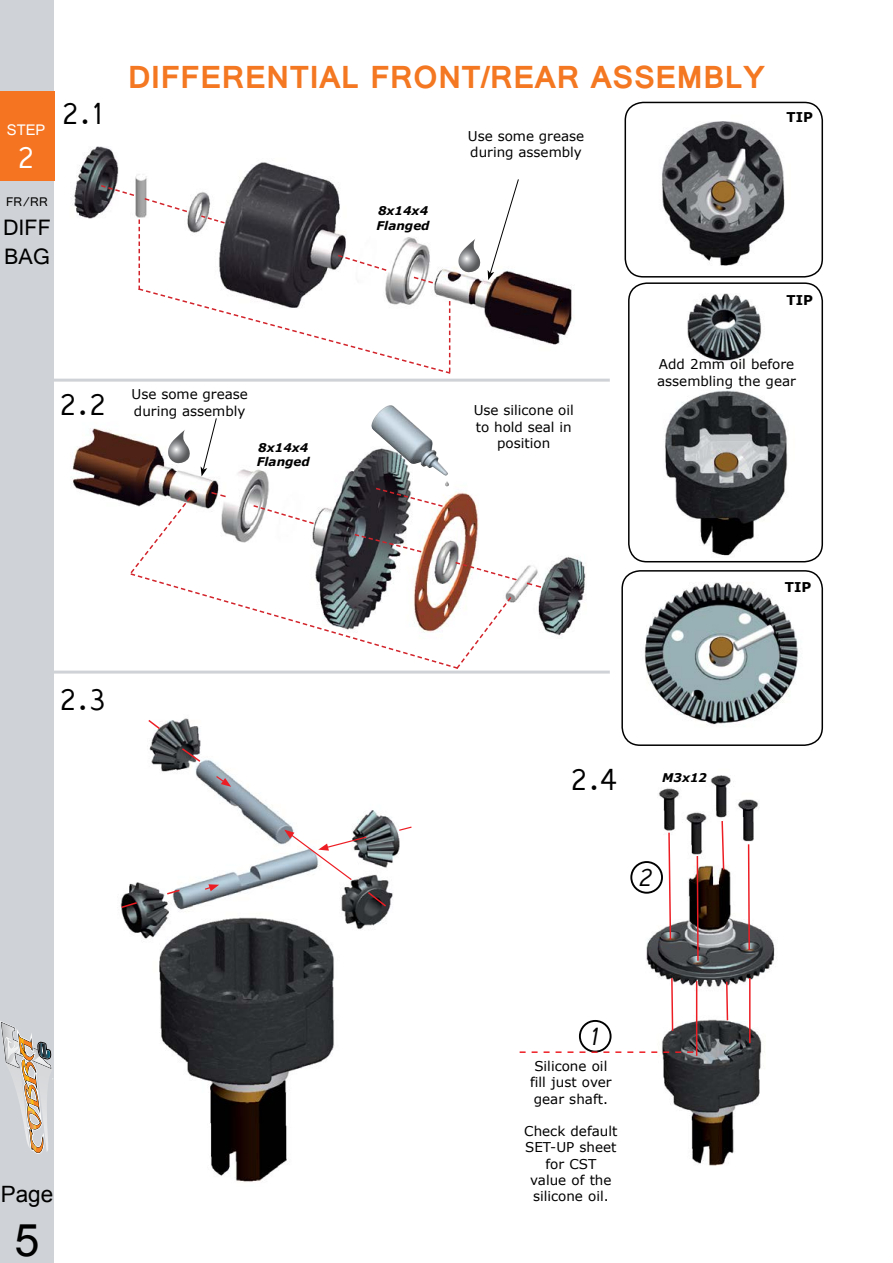
<style>
.page{position:relative;width:893px;height:1263px;background:#fff}
.page>*{position:absolute;margin:0;border:0;box-sizing:border-box;transform-origin:0 0}
.t1{font:45px "Arial";color:#000}
.t2{font:700 34.5px "Vrinda";color:#f47721}
.t3{font:33px "Vrinda";color:#000}
.t4{font:33px "Vrinda";color:#fff}
.t5{font:italic 27px "Vrinda";color:#000}
.t6{font:24px/28.8px "Vrinda";color:#000}
.t7{font:22.5px "Arial";color:#000}
.t8{font:16.5px "Vrinda";color:#fff}
.t9{font:13.5px/16.2px "Verdana";color:#000}
.t10{font:700 13.5px "Verdana";color:#000}
.t11{font:13.5px "Vrinda";color:#000}
.t12{font:italic 700 12px/14.4px "Verdana";color:#000}
</style>
<div class="page">
<div style="left:0;top:0;width:54px;height:1263px;background:#cfd2d6"></div>
<svg style="left:1px;top:1022px;width:52px;height:132px"></svg>
<img style="left:74px;top:146px;width:498px;height:199px">
<img style="left:72px;top:411px;width:514px;height:225px">
<img style="left:624px;top:571px;width:198px;height:174px">
<div style="left:621px;top:570px;width:202px;height:176px;border:2px solid #000;border-radius:18px"></div>
<img style="left:629px;top:283px;width:193px;height:279px">
<div style="left:628px;top:282px;width:195px;height:280px;border:2px solid #000;border-radius:18px"></div>
<img style="left:625px;top:102px;width:197px;height:175px">
<div style="left:625px;top:102px;width:198px;height:176px;border:2px solid #000;border-radius:18px"></div>
<img style="left:121px;top:718px;width:279px;height:464px">
<svg style="left:204px;top:884px;width:15px;height:7px"></svg>
<svg style="left:165px;top:888px;width:16px;height:8px"></svg>
<svg style="left:120px;top:901px;width:19px;height:8px"></svg>
<svg style="left:398px;top:826px;width:14px;height:6px"></svg>
<svg style="left:284px;top:830px;width:84px;height:51px"></svg>
<svg style="left:366px;top:890px;width:22px;height:18px"></svg>
<svg style="left:180px;top:747px;width:22px;height:16px"></svg>
<svg style="left:147px;top:718px;width:14px;height:13px"></svg>
<svg style="left:215px;top:775px;width:16px;height:12px"></svg>
<img style="left:635px;top:775px;width:140px;height:391px">
<svg style="left:747px;top:843px;width:4px;height:108px"></svg>
<svg style="left:667px;top:831px;width:5px;height:110px"></svg>
<svg style="left:721px;top:819px;width:4px;height:52px"></svg>
<svg style="left:696px;top:854px;width:3px;height:108px"></svg>
<svg style="left:725px;top:980px;width:4px;height:42px"></svg>
<hr style="left:749px;top:978px;width:2px;height:65px;background:#ed1d24">
<svg style="left:670px;top:976px;width:4px;height:56px"></svg>
<hr style="left:696px;top:981px;width:1px;height:75px;background:#ed1d24">
<svg style="left:99px;top:184px;width:353px;height:190px"></svg>
<div style="left:631px;top:862px;width:31px;height:31px;background:#fff;border-radius:50%"></div>
<div style="left:630px;top:861px;width:33px;height:33px;border:2px solid #000;border-radius:50%"></div>
<div style="left:579px;top:1020px;width:32px;height:32px;border:2px solid #000;border-radius:50%"></div>
<svg style="left:520px;top:1051px;width:173px;height:2px"></svg>
<svg style="left:525px;top:581px;width:18px;height:8px"></svg>
<svg style="left:129px;top:487px;width:389px;height:182px"></svg>
<hr style="left:54px;top:379px;width:556px;height:3px;background:#cfd2d6">
<hr style="left:54px;top:671px;width:556px;height:3px;background:#cfd2d6">
<div style="left:0;top:92px;width:54px;height:89px;background:#f47421"></div>
<svg style="left:458px;top:238px;width:23px;height:35px"></svg>
<svg style="left:168px;top:429px;width:23px;height:35px"></svg>
<svg style="left:488px;top:178px;width:31px;height:102px"></svg>
<svg style="left:201px;top:417px;width:16px;height:59px"></svg>
<img style="left:371px;top:405px;width:19px;height:21px">
<p class="t8" style="left:7px;top:118px;width:40px">STEP</p>
<h3 class="t4" style="left:17px;top:135px;width:20px">2</h3>
<p class="t11" style="left:6px;top:193px;width:43px">FR/RR</p>
<h3 class="t6" style="left:3px;top:213px;width:49px">DIFF<br>BAG</h3>
<h3 class="t3" style="left:61px;top:92px;width:44px">2.1</h3>
<h3 class="t3" style="left:59px;top:383px;width:50px">2.2</h3>
<h2 class="t2" style="left:128px;top:54px;width:639px">DIFFERENTIAL FRONT/REAR ASSEMBLY</h2>
<p class="t12" style="left:376px;top:204px;width:55px">8x14x4<br>Flanged</p>
<p class="t9" style="left:468px;top:128px;width:118px">Use some grease during assembly</p>
<p class="t10" style="left:786px;top:108px;width:28px">TIP</p>
<p class="t10" style="left:786px;top:290px;width:28px">TIP</p>
<p class="t9" style="left:132px;top:386px;width:118px">Use some grease during assembly</p>
<p class="t12" style="left:257px;top:440px;width:55px">8x14x4<br>Flanged</p>
<p class="t9" style="left:474px;top:402px;width:102px;text-align:center">Use silicone oil to hold seal in position</p>
<p class="t9" style="left:657px;top:356px;width:140px">Add 2mm oil before assembling the gear</p>
<h3 class="t3" style="left:59px;top:677px;width:50px">2.3</h3>
<h3 class="t3" style="left:570px;top:757px;width:50px">2.4</h3>
<p class="t12" style="left:662px;top:770px;width:46px">M3x12</p>
<h3 class="t5" style="left:637px;top:859px;width:23px">2</h3>
<p class="t10" style="left:785px;top:577px;width:28px">TIP</p>
<h3 class="t7" style="left:1px;top:1179px;width:54px">Page</h3>
<h1 class="t1" style="left:14px;top:1211px;width:27px">5</h1>
<h3 class="t5" style="left:588px;top:1018px;width:19px">1</h3>
<p class="t9" style="left:530px;top:1058px;width:83px;text-align:center">Silicone oil fill just over gear shaft.</p>
<p class="t9" style="left:524px;top:1123px;width:95px;text-align:center">Check default<br>SET-UP sheet for CST<br>value of the silicone oil.</p>
</div>
